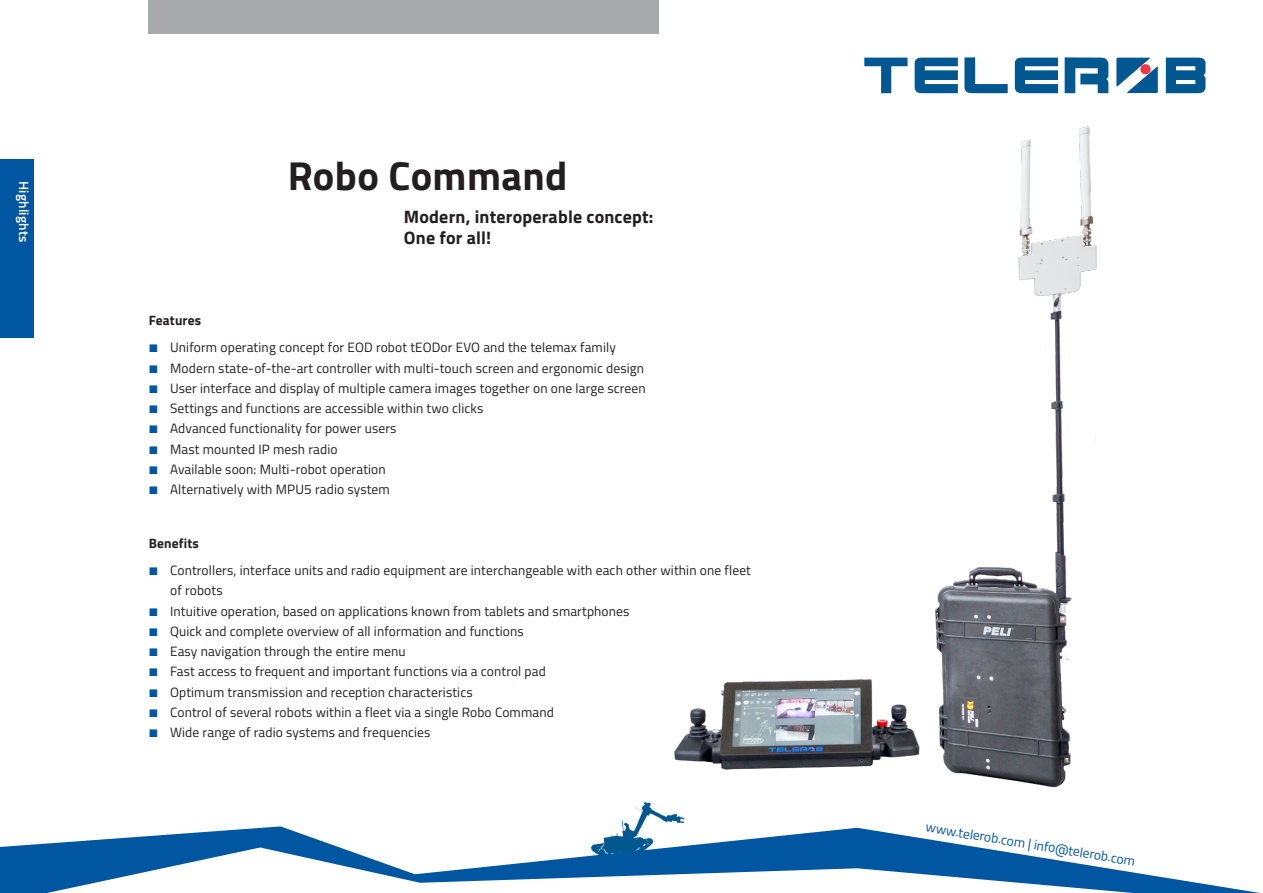
<style>
.page{position:relative;width:1263px;height:893px;background:#fff}
.page>*{position:absolute;margin:0;border:0;box-sizing:border-box;transform-origin:0 0}
.Headline_deutsch{font:700 40.5px "Titillium";letter-spacing:.01em;color:#231f20}
.Headline_englisch{font:700 18px "Titillium";letter-spacing:.01em;color:#231f20}
.t1{font:13.5px/20.2px "Titillium";letter-spacing:.01em;color:#231f20}
.t2{font:13.5px "Titillium";color:#0156a1}
.Fliesstext{font:700 13.5px "Titillium";letter-spacing:.01em;color:#231f20}
.t3{font:600 13.5px "Titillium";letter-spacing:.02em;color:#fff}
</style>
<div class="page">
<svg style="left:915px;top:58px;width:43px;height:35px"></svg>
<svg style="left:864px;top:58px;width:43px;height:35px"></svg>
<svg style="left:1015px;top:58px;width:43px;height:35px"></svg>
<svg style="left:1166px;top:58px;width:39px;height:35px"></svg>
<svg style="left:1065px;top:57px;width:43px;height:36px"></svg>
<svg style="left:964px;top:57px;width:44px;height:36px"></svg>
<svg style="left:1116px;top:58px;width:42px;height:35px"></svg>
<div style="left:1140px;top:64px;width:10px;height:10px;background:#ee3645;border-radius:50%"></div>
<div style="left:149px;top:0;width:510px;height:34px;background:#a8a9ad"></div>
<div style="left:0;top:159px;width:34px;height:179px;background:#0156a1"></div>
<svg style="left:0;top:826px;width:1260px;height:67px"></svg>
<svg style="left:591px;top:812px;width:94px;height:44px"></svg>
<img style="left:635px;top:126px;width:462px;height:686px">
<p class="t3" style="left:34px;top:181px;width:63px;rotate:90deg">Highlights</p>
<p class="Headline_deutsch" style="left:288px;top:145px;width:281px">Robo Command</p>
<p class="Headline_englisch" style="left:404px;top:203px;width:251px">Modern, interoperable concept:</p>
<p class="Headline_englisch" style="left:404px;top:224px;width:89px">One for all!</p>
<p class="Fliesstext" style="left:149px;top:310px;width:54px">Features</p>
<p class="t1" style="left:170px;top:337px;width:447px">Uniform operating concept for EOD robot tEODor EVO and the telemax family</p>
<p class="t1" style="left:170px;top:357px;width:476px">Modern state-of-the-art controller with multi-touch screen and ergonomic design</p>
<p class="t1" style="left:170px;top:377px;width:477px">User interface and display of multiple camera images together on one large screen</p>
<p class="t1" style="left:170px;top:398px;width:315px">Settings and functions are accessible within two clicks</p>
<p class="t1" style="left:170px;top:418px;width:228px">Advanced functionality for power users</p>
<p class="t1" style="left:170px;top:438px;width:169px">Mast mounted IP mesh radio</p>
<p class="t1" style="left:170px;top:458px;width:217px">Available soon: Multi-robot operation</p>
<p class="t1" style="left:170px;top:479px;width:221px">Alternatively with MPU5 radio system</p>
<p class="Fliesstext" style="left:149px;top:533px;width:51px">Benefits</p>
<p class="t1" style="left:170px;top:560px;width:582px">Controllers, interface units and radio equipment are interchangeable with each other within one fleet of robots</p>
<p class="t1" style="left:170px;top:600px;width:461px">Intuitive operation, based on applications known from tablets and smartphones</p>
<p class="t1" style="left:170px;top:620px;width:355px">Quick and complete overview of all information and functions</p>
<p class="t1" style="left:170px;top:641px;width:237px">Easy navigation through the entire menu</p>
<p class="t1" style="left:170px;top:661px;width:377px">Fast access to frequent and important functions via a control pad</p>
<p class="t1" style="left:170px;top:681px;width:304px">Optimum transmission and reception characteristics</p>
<p class="t1" style="left:170px;top:701px;width:385px">Control of several robots within a fleet via a single Robo Command</p>
<p class="t1" style="left:170px;top:722px;width:262px">Wide range of radio systems and frequencies</p>
<p class="t2" style="left:927px;top:817px;width:213px;rotate:9deg">www.telerob.com | info@telerob.com</p>
</div>
